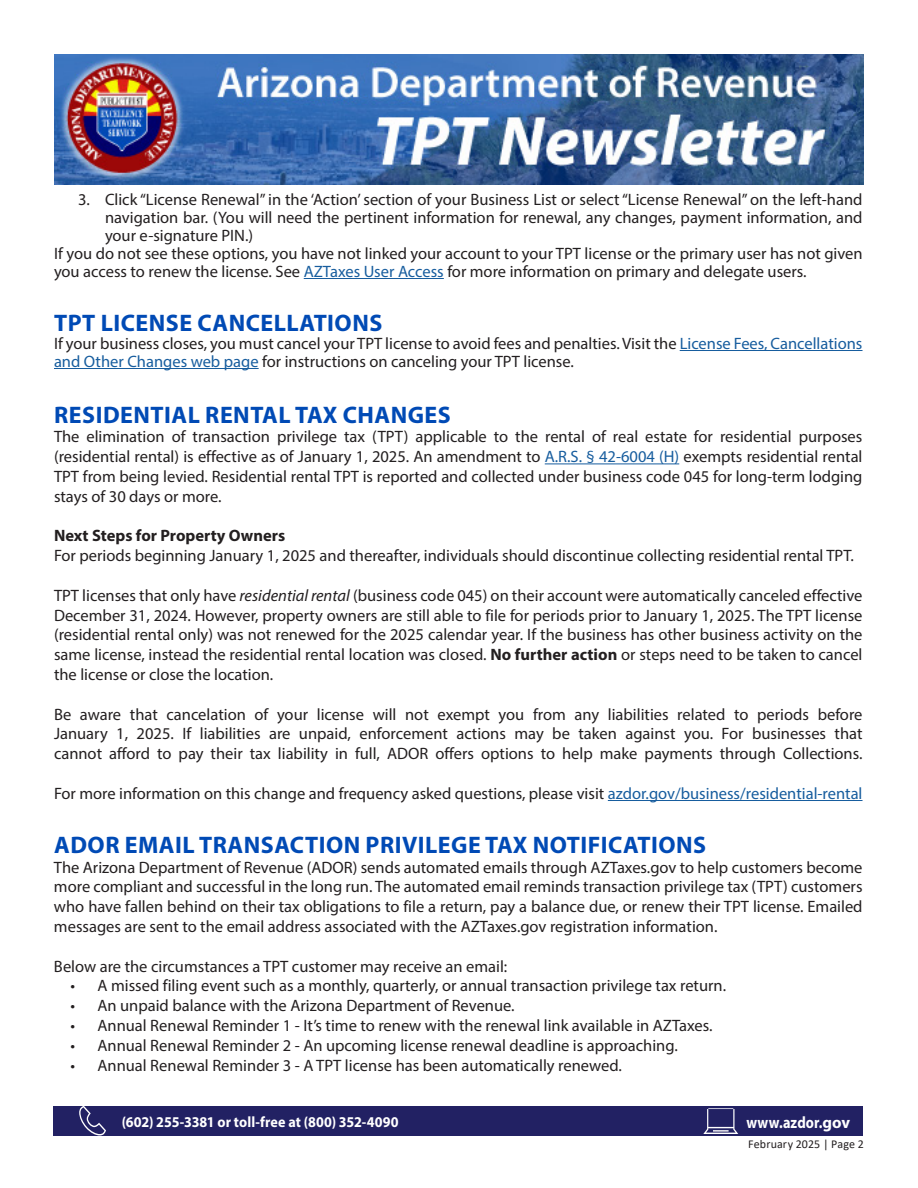
<style>
.page{position:relative;width:918px;height:1188px;background:#fff}
.page>*{position:absolute;margin:0;border:0;box-sizing:border-box;transform-origin:0 0}
.Subheader{font:700 24px "Myriad Pro";letter-spacing:.02em;color:#004ab5}
.Subheader-2{font:16.5px/19.8px "Myriad Pro";color:#231f20;text-align:justify}
.t1{font:700 16.5px "Myriad Pro";color:#231f20}
.t2{font:700 16.5px "Myriad Pro";letter-spacing:.005em;color:#fff;scale:.86 1}
.t3{font:700 15px "Myriad Pro";letter-spacing:.005em;color:#fff;scale:.94 1}
.t4{font:12px "Calibri";letter-spacing:.01em;color:#231f20}
.s1{color:#175d9e}
.s2{font-style:italic}
.s3{font-weight:700}
</style>
<div class="page">
<img style="left:54px;top:54px;width:810px;height:131px">
<div style="left:53px;top:1106px;width:810px;height:30px;background:#222163"></div>
<svg style="left:703px;top:1108px;width:35px;height:26px"></svg>
<svg style="left:79px;top:1106px;width:27px;height:29px"></svg>
<hr style="left:304px;top:278px;width:140px;height:1px;background:#175d9e">
<hr style="left:680px;top:350px;width:183px;height:1px;background:#175d9e">
<hr style="left:54px;top:368px;width:205px;height:1px;background:#175d9e">
<hr style="left:545px;top:463px;width:134px;height:1px;background:#175d9e">
<hr style="left:608px;top:800px;width:255px;height:1px;background:#175d9e">
<p class="Subheader-2" style="left:105px;top:190px;width:759px;line-height:18px;text-indent:-27px">3. Click “License Renewal” in the ‘Action’ section of your Business List or select “License Renewal” on the left-hand navigation bar. (You will need the pertinent information for renewal, any changes, payment information, and your e-signature PIN.)</p>
<p class="Subheader-2" style="left:54px;top:244px;width:810px;line-height:18px">If you do not see these options, you have not linked your account to your TPT license or the primary user has not given you access to renew the license. See <span class="s1">AZTaxes User Access</span> for more information on primary and delegate users.</p>
<p class="Subheader" style="left:54px;top:307px;width:330px">TPT LICENSE CANCELLATIONS</p>
<p class="Subheader-2" style="left:54px;top:334px;width:810px;line-height:18px">If your business closes, you must cancel your TPT license to avoid fees and penalties. Visit the <span class="s1">License Fees, Cancellations and Other Changes web page</span> for instructions on canceling your TPT license.</p>
<p class="Subheader" style="left:54px;top:399px;width:398px">RESIDENTIAL RENTAL TAX CHANGES</p>
<p class="Subheader-2" style="left:54px;top:427px;width:810px">The elimination of transaction privilege tax (TPT) applicable to the rental of real estate for residential purposes (residential rental) is effective as of January 1, 2025. An amendment to <span class="s1">A.R.S. § 42-6004 (H)</span> exempts residential rental TPT from being levied. Residential rental TPT is reported and collected under business code 045 for long-term lodging stays of 30 days or more.</p>
<p class="t1" style="left:54px;top:525px;width:233px">Next Steps for Property Owners</p>
<p class="Subheader-2" style="left:54px;top:546px;width:801px">For periods beginning January 1, 2025 and thereafter, individuals should discontinue collecting residential rental TPT.</p>
<p class="Subheader-2" style="left:54px;top:585px;width:810px">TPT licenses that only have <span class="s2">residential rental</span> (business code 045) on their account were automatically canceled effective December 31, 2024. However, property owners are still able to file for periods prior to January 1, 2025. The TPT license (residential rental only) was not renewed for the 2025 calendar year. If the business has other business activity on the same license, instead the residential rental location was closed. <span class="s3">No further action</span> or steps need to be taken to cancel the license or close the location.</p>
<p class="Subheader-2" style="left:54px;top:704px;width:810px">Be aware that cancelation of your license will not exempt you from any liabilities related to periods before January 1, 2025. If liabilities are unpaid, enforcement actions may be taken against you. For businesses that cannot afford to pay their tax liability in full, ADOR offers options to help make payments through Collections.</p>
<p class="Subheader-2" style="left:54px;top:783px;width:810px">For more information on this change and frequency asked questions, please visit <span class="s1">azdor.gov/business/residential-rental</span></p>
<p class="Subheader" style="left:54px;top:829px;width:653px">ADOR EMAIL TRANSACTION PRIVILEGE TAX NOTIFICATIONS</p>
<p class="Subheader-2" style="left:54px;top:857px;width:810px">The Arizona Department of Revenue (ADOR) sends automated emails through AZTaxes.gov to help customers become more compliant and successful in the long run. The automated email reminds transaction privilege tax (TPT) customers who have fallen behind on their tax obligations to file a return, pay a balance due, or renew their TPT license. Emailed messages are sent to the email address associated with the AZTaxes.gov registration information.</p>
<p class="Subheader-2" style="left:54px;top:956px;width:455px">Below are the circumstances a TPT customer may receive an email:</p>
<p class="Subheader-2" style="left:70px;top:976px;width:657px">• A missed filing event such as a monthly, quarterly, or annual transaction privilege tax return.</p>
<p class="Subheader-2" style="left:70px;top:996px;width:446px">• An unpaid balance with the Arizona Department of Revenue.</p>
<p class="Subheader-2" style="left:70px;top:1015px;width:644px">• Annual Renewal Reminder 1 - It’s time to renew with the renewal link available in AZTaxes.</p>
<p class="Subheader-2" style="left:70px;top:1035px;width:609px">• Annual Renewal Reminder 2 - An upcoming license renewal deadline is approaching.</p>
<p class="Subheader-2" style="left:70px;top:1055px;width:553px">• Annual Renewal Reminder 3 - A TPT license has been automatically renewed.</p>
<p class="t3" style="left:122px;top:1112px;width:296px">(602) 255-3381 or toll-free at (800) 352-4090</p>
<p class="t2" style="left:746px;top:1112px;width:122px">www.azdor.gov</p>
<p class="t4" style="left:748px;top:1135px;width:117px">February 2025 | Page 2</p>
</div>
